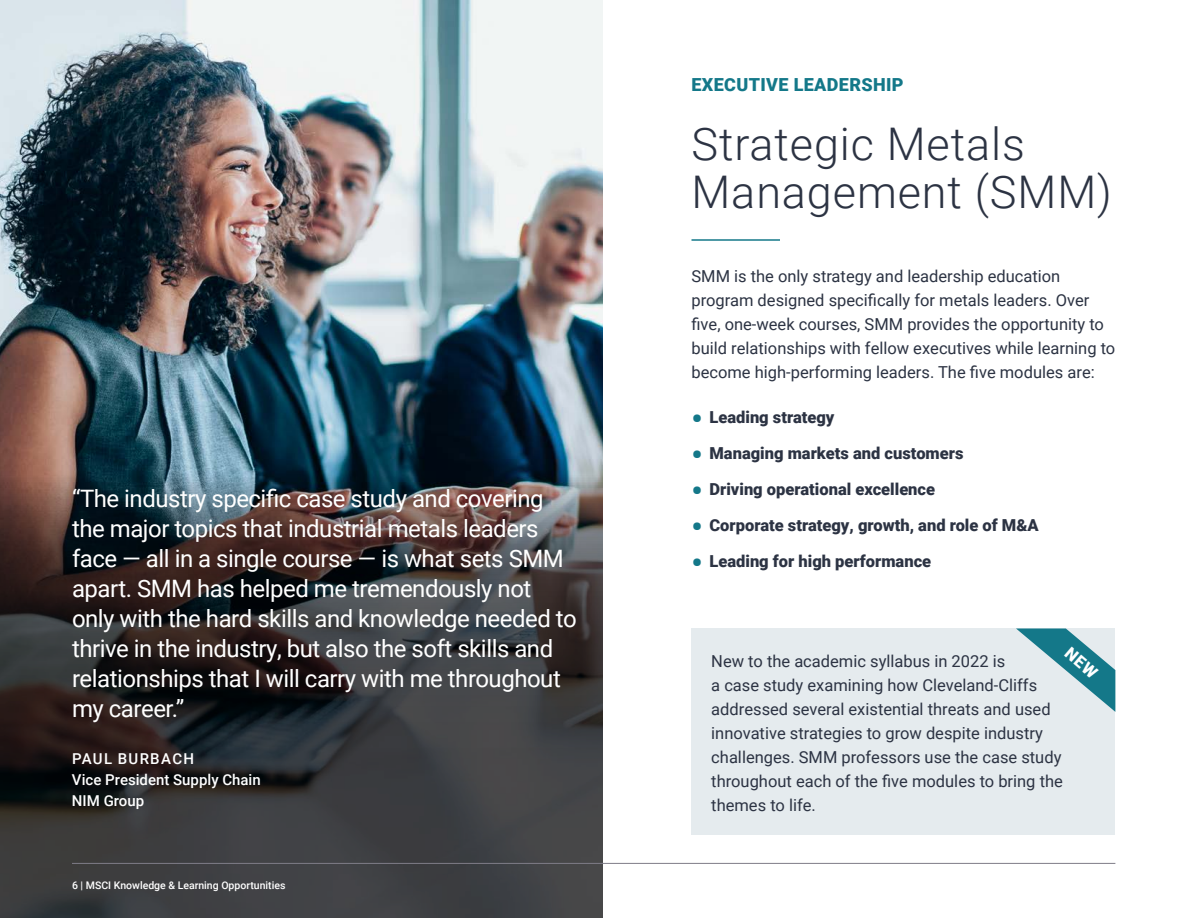
<style>
.page{position:relative;width:1188px;height:918px;background:#fff}
.page>*{position:absolute;margin:0;border:0;box-sizing:border-box;transform-origin:0 0}
.H1_-_NRS{font:300 45px/48px "Roboto";letter-spacing:.02em;color:#2c3343}
.quote{font:24px/30px "Roboto";letter-spacing:-.02em;color:#fff}
.H1_-_NRS-2{font:900 18px "Roboto";letter-spacing:.02em;color:#147889}
.body{font:16.5px/24px "Roboto";color:#2c3343}
.t1{font:900 16.5px "Roboto";color:#2c3343}
.quote-title{font:500 15px "Roboto";color:#fff}
.quote_author{font:500 15px "Roboto";letter-spacing:.085em;color:#fff}
.t2{font:500 10.5px "Roboto";color:#fff}
.s1{font-size:30px;color:#147889}
</style>
<div class="page">
<img style="left:0;top:0;width:603px;height:918px">
<hr style="left:692px;top:239px;width:88px;height:2px;background:#147889">
<div style="left:692px;top:628px;width:423px;height:207px;background:#e5ebee"></div>
<hr style="left:72px;top:863px;width:1043px;height:1px;background:#7f7d88">
<svg style="left:1016px;top:629px;width:99px;height:83px"></svg>
<p class="quote" style="left:72px;top:482px;width:506px">“The industry specific case study and covering the major topics that industrial metals leaders face — all in a single course — is what sets SMM apart. SMM has helped me tremendously not only with the hard skills and knowledge needed to thrive in the industry, but also the soft skills and relationships that I will carry with me throughout my career.”</p>
<p class="quote_author" style="left:72px;top:748px;width:123px">PAUL BURBACH</p>
<p class="quote-title" style="left:72px;top:769px;width:190px">Vice President Supply Chain</p>
<p class="quote-title" style="left:72px;top:790px;width:74px">NIM Group</p>
<p class="t2" style="left:72px;top:878px;width:215px">6 | MSCI Knowledge &amp; Learning Opportunities</p>
<p class="H1_-_NRS-2" style="left:692px;top:72px;width:214px">EXECUTIVE LEADERSHIP</p>
<p class="H1_-_NRS" style="left:692px;top:118px;width:422px">Strategic Metals<br>Management (SMM)</p>
<p class="body" style="left:692px;top:263px;width:425px">SMM is the only strategy and leadership education program designed specifically for metals leaders. Over five, one-week courses, SMM provides the opportunity to build relationships with fellow executives while learning to become high-performing leaders. The five modules are:</p>
<p class="t1" style="left:692px;top:406px;width:144px"><span class="s1">•</span> Leading strategy</p>
<p class="t1" style="left:692px;top:442px;width:274px"><span class="s1">•</span> Managing markets and customers</p>
<p class="t1" style="left:692px;top:478px;width:245px"><span class="s1">•</span> Driving operational excellence</p>
<p class="t1" style="left:692px;top:514px;width:349px"><span class="s1">•</span> Corporate strategy, growth, and role of M&amp;A</p>
<p class="t1" style="left:692px;top:550px;width:241px"><span class="s1">•</span> Leading for high performance</p>
<p class="body" style="left:711px;top:648px;width:353px">New to the academic syllabus in 2022 is<br>a case study examining how Cleveland-Cliffs addressed several existential threats and used innovative strategies to grow despite industry challenges. SMM professors use the case study throughout each of the five modules to bring the themes to life.</p>
</div>
